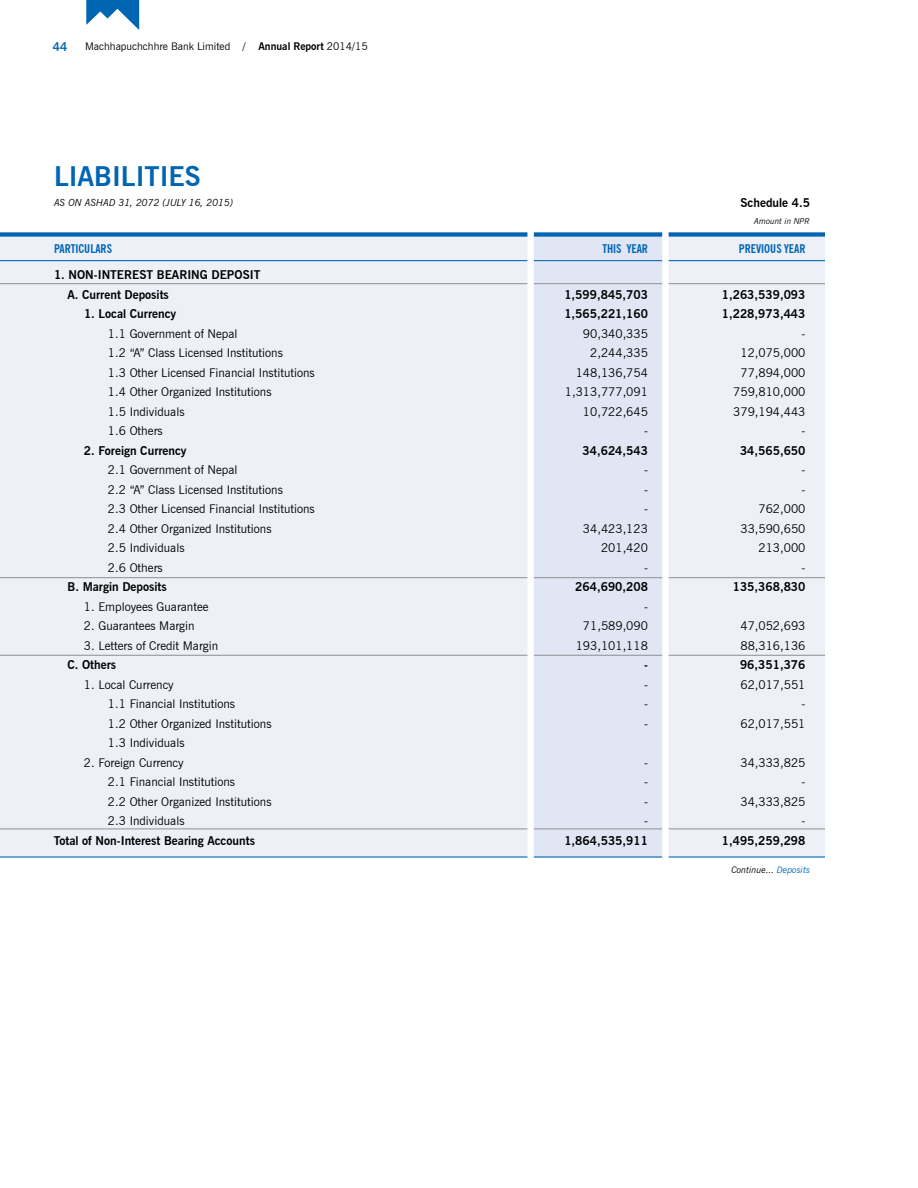
<style>
.page{position:relative;width:918px;height:1188px;background:#fff}
.page>*{position:absolute;margin:0;border:0;box-sizing:border-box;transform-origin:0 0}
.t1{font:700 27px "News Gothic BT";color:#0066b3}
.t2{font:12px "News Gothic BT";color:#000}
.t3{font:700 12px/19.5px "News Gothic BT";color:#000}
.t4{font:700 condensed 12px "News Gothic BT";color:#0066b3}
.t5{font:700 12px "News Gothic BT";color:#0066b3}
.t6{font:10.5px "News Gothic BT";color:#000}
.t7{font:italic 9.75px "News Gothic BT";color:#000}
.t8{font:italic 9px "News Gothic BT";color:#000}
.t9{font:italic 8.25px "News Gothic BT";color:#000}
.s1{font-weight:700}
.s2{color:#0066b3}
</style>
<div class="page">
<svg style="left:86px;top:0;width:53px;height:30px"></svg>
<div style="left:0;top:232px;width:825px;height:626px;background:#eef0f8"></div>
<div style="left:531px;top:235px;width:132px;height:623px;background:#e0e6f4"></div>
<div style="left:0;top:232px;width:825px;height:5px;background:#0066b3"></div>
<hr style="left:0;top:260px;width:825px;height:1px;background:#0066b3">
<hr style="left:0;top:828px;width:825px;height:1px;background:#939597">
<hr style="left:0;top:856px;width:825px;height:2px;background:#0066b3">
<hr style="left:0;top:655px;width:825px;height:1px;background:#939597">
<hr style="left:0;top:577px;width:825px;height:1px;background:#939597">
<hr style="left:0;top:283px;width:825px;height:1px;background:#939597">
<div style="left:662px;top:225px;width:7px;height:643px;background:#fff"></div>
<div style="left:527px;top:225px;width:7px;height:643px;background:#fff"></div>
<p class="t5" style="left:53px;top:39px;width:16px">44</p>
<p class="t6" style="left:85px;top:40px;width:284px">Machhapuchchhre Bank Limited / <span class="s1">Annual Report</span> 2014/15</p>
<h1 class="t1" style="left:54px;top:160px;width:148px">LIABILITIES</h1>
<p class="t7" style="left:54px;top:196px;width:181px">AS ON ASHAD 31, 2072 (JULY 16, 2015)</p>
<p class="t4" style="left:54px;top:241px;width:60px">PARTICULARS</p>
<p class="t4" style="left:602px;top:241px;width:47px">THIS YEAR</p>
<p class="t4" style="left:739px;top:241px;width:68px">PREVIOUS YEAR</p>
<p class="t3" style="left:68px;top:265px;width:194px;text-indent:-14px">1. NON-INTEREST BEARING DEPOSIT<br>A. Current Deposits</p>
<p class="t3" style="left:741px;top:193px;width:71px">Schedule 4.5</p>
<p class="t9" style="left:754px;top:216px;width:57px">Amount in NPR</p>
<p class="t3" style="left:564px;top:285px;width:85px">1,599,845,703</p>
<p class="t3" style="left:722px;top:285px;width:85px">1,263,539,093</p>
<p class="t3" style="left:84px;top:304px;width:94px">1. Local Currency</p>
<p class="t3" style="left:564px;top:304px;width:85px">1,565,221,160</p>
<p class="t3" style="left:722px;top:304px;width:85px">1,228,973,443</p>
<p class="t2" style="left:108px;top:326px;width:131px">1.1 Government of Nepal</p>
<p class="t2" style="left:583px;top:326px;width:67px">90,340,335</p>
<p class="t2" style="left:802px;top:326px;width:5px">-</p>
<p class="t2" style="left:108px;top:346px;width:176px">1.2 “A” Class Licensed Institutions</p>
<p class="t2" style="left:590px;top:346px;width:59px">2,244,335</p>
<p class="t2" style="left:740px;top:346px;width:67px">12,075,000</p>
<p class="t2" style="left:108px;top:365px;width:208px">1.3 Other Licensed Financial Institutions</p>
<p class="t2" style="left:576px;top:365px;width:74px">148,136,754</p>
<p class="t2" style="left:740px;top:365px;width:67px">77,894,000</p>
<p class="t2" style="left:108px;top:385px;width:165px">1.4 Other Organized Institutions</p>
<p class="t2" style="left:565px;top:385px;width:85px">1,313,777,091</p>
<p class="t2" style="left:733px;top:385px;width:74px">759,810,000</p>
<p class="t2" style="left:108px;top:404px;width:78px">1.5 Individuals</p>
<p class="t2" style="left:583px;top:404px;width:67px">10,722,645</p>
<p class="t2" style="left:733px;top:404px;width:74px">379,194,443</p>
<p class="t2" style="left:108px;top:424px;width:56px">1.6 Others</p>
<p class="t2" style="left:644px;top:424px;width:5px">-</p>
<p class="t2" style="left:802px;top:424px;width:5px">-</p>
<p class="t3" style="left:84px;top:441px;width:104px">2. Foreign Currency</p>
<p class="t3" style="left:583px;top:441px;width:67px">34,624,543</p>
<p class="t3" style="left:740px;top:441px;width:67px">34,565,650</p>
<p class="t2" style="left:108px;top:463px;width:131px">2.1 Government of Nepal</p>
<p class="t2" style="left:644px;top:463px;width:5px">-</p>
<p class="t2" style="left:802px;top:463px;width:5px">-</p>
<p class="t2" style="left:108px;top:482px;width:176px">2.2 “A” Class Licensed Institutions</p>
<p class="t2" style="left:644px;top:482px;width:5px">-</p>
<p class="t2" style="left:802px;top:482px;width:5px">-</p>
<p class="t2" style="left:108px;top:502px;width:208px">2.3 Other Licensed Financial Institutions</p>
<p class="t2" style="left:644px;top:502px;width:5px">-</p>
<p class="t2" style="left:759px;top:502px;width:48px">762,000</p>
<p class="t2" style="left:108px;top:521px;width:165px">2.4 Other Organized Institutions</p>
<p class="t2" style="left:583px;top:521px;width:67px">34,423,123</p>
<p class="t2" style="left:740px;top:521px;width:67px">33,590,650</p>
<p class="t2" style="left:108px;top:541px;width:78px">2.5 Individuals</p>
<p class="t2" style="left:601px;top:541px;width:48px">201,420</p>
<p class="t2" style="left:759px;top:541px;width:48px">213,000</p>
<p class="t2" style="left:108px;top:560px;width:56px">2.6 Others</p>
<p class="t2" style="left:644px;top:560px;width:5px">-</p>
<p class="t2" style="left:802px;top:560px;width:5px">-</p>
<p class="t3" style="left:67px;top:577px;width:101px">B. Margin Deposits</p>
<p class="t3" style="left:575px;top:577px;width:74px">264,690,208</p>
<p class="t3" style="left:733px;top:577px;width:74px">135,368,830</p>
<p class="t2" style="left:84px;top:599px;width:126px">1. Employees Guarantee</p>
<p class="t2" style="left:644px;top:599px;width:5px">-</p>
<p class="t2" style="left:84px;top:619px;width:112px">2. Guarantees Margin</p>
<p class="t2" style="left:583px;top:619px;width:67px">71,589,090</p>
<p class="t2" style="left:740px;top:619px;width:67px">47,052,693</p>
<p class="t2" style="left:84px;top:638px;width:136px">3. Letters of Credit Margin</p>
<p class="t2" style="left:576px;top:638px;width:74px">193,101,118</p>
<p class="t2" style="left:740px;top:638px;width:67px">88,316,136</p>
<p class="t3" style="left:67px;top:655px;width:50px">C. Others</p>
<p class="t3" style="left:644px;top:655px;width:5px">-</p>
<p class="t3" style="left:740px;top:655px;width:67px">96,351,376</p>
<p class="t2" style="left:84px;top:677px;width:91px">1. Local Currency</p>
<p class="t2" style="left:644px;top:677px;width:5px">-</p>
<p class="t2" style="left:740px;top:677px;width:67px">62,017,551</p>
<p class="t2" style="left:108px;top:697px;width:129px">1.1 Financial Institutions</p>
<p class="t2" style="left:644px;top:697px;width:5px">-</p>
<p class="t2" style="left:802px;top:697px;width:5px">-</p>
<p class="t2" style="left:108px;top:716px;width:165px">1.2 Other Organized Institutions</p>
<p class="t2" style="left:644px;top:716px;width:5px">-</p>
<p class="t2" style="left:740px;top:716px;width:67px">62,017,551</p>
<p class="t2" style="left:108px;top:736px;width:78px">1.3 Individuals</p>
<p class="t2" style="left:84px;top:755px;width:101px">2. Foreign Currency</p>
<p class="t2" style="left:644px;top:755px;width:5px">-</p>
<p class="t2" style="left:740px;top:755px;width:67px">34,333,825</p>
<p class="t2" style="left:108px;top:775px;width:129px">2.1 Financial Institutions</p>
<p class="t2" style="left:644px;top:775px;width:5px">-</p>
<p class="t2" style="left:802px;top:775px;width:5px">-</p>
<p class="t2" style="left:108px;top:794px;width:165px">2.2 Other Organized Institutions</p>
<p class="t2" style="left:644px;top:794px;width:5px">-</p>
<p class="t2" style="left:740px;top:794px;width:67px">34,333,825</p>
<p class="t2" style="left:108px;top:814px;width:78px">2.3 Individuals</p>
<p class="t2" style="left:644px;top:814px;width:5px">-</p>
<p class="t2" style="left:802px;top:814px;width:5px">-</p>
<p class="t3" style="left:54px;top:831px;width:202px">Total of Non-Interest Bearing Accounts</p>
<p class="t3" style="left:564px;top:831px;width:85px">1,864,535,911</p>
<p class="t3" style="left:722px;top:831px;width:85px">1,495,259,298</p>
<p class="t8" style="left:731px;top:864px;width:80px">Continue... <span class="s2">Deposits</span></p>
</div>
